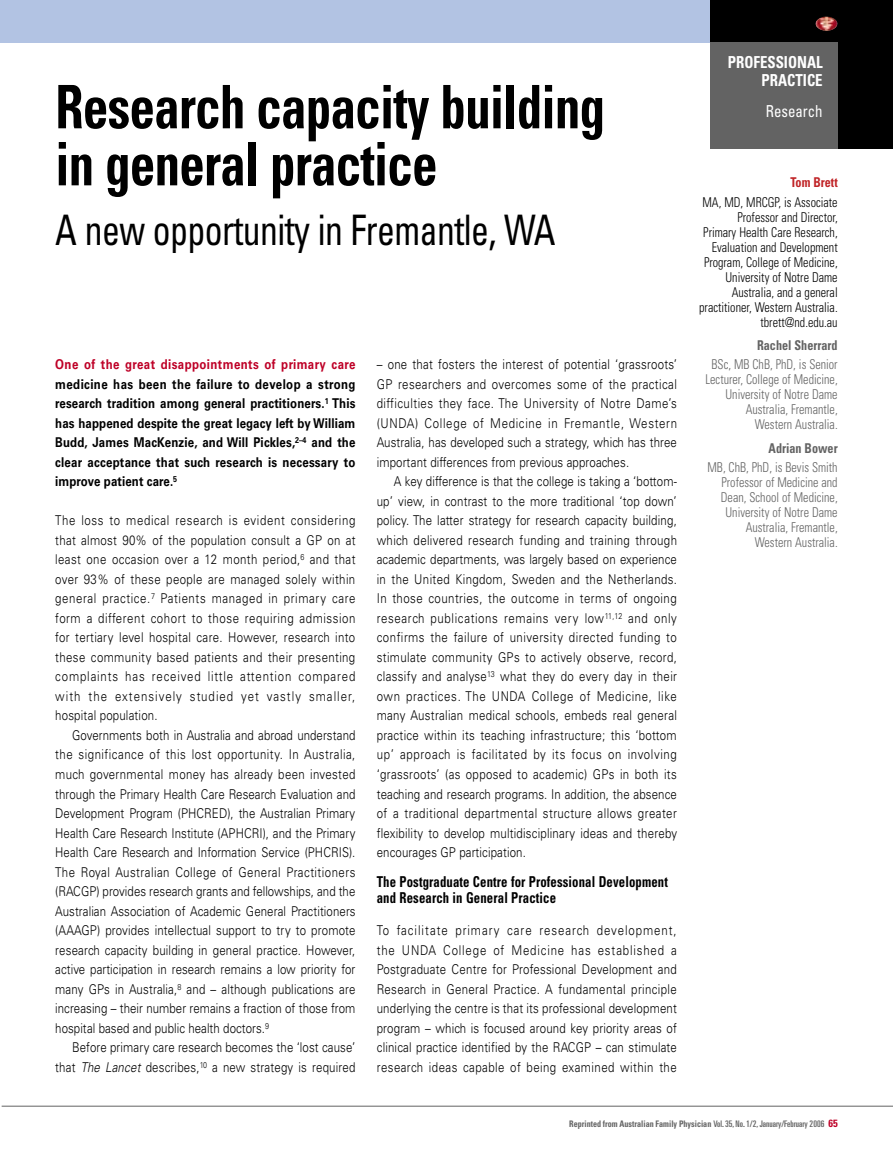
<style>
.page{position:relative;width:893px;height:1170px;background:#fff}
.page>*{position:absolute;margin:0;border:0;box-sizing:border-box;transform-origin:0 0}
.A_headline{font:700 condensed 60px/57px "Univers LT";letter-spacing:-.015em;color:#000;scale:.85 1}
.A_sub_headline{font:condensed 42px "Univers LT";letter-spacing:-.015em;color:#000;scale:.85 1}
.A_section_head_LHS{font:700 condensed 16.5px/18px "Univers LT";color:#fff;text-align:right;scale:.9 1}
.A_section_subhead_LHS{font:condensed 16.5px "Univers LT";color:#fff;scale:.9 1}
.A_crosshead_C{font:700 condensed 15px/16.5px "Univers LT";letter-spacing:.01em;color:#000;scale:.85 1}
.A_body_text{font:300 13.5px/19.5px "Univers LT";letter-spacing:.01em;color:#000;text-align:justify;scale:.85 1}
.A_body_text_1st_para{font:700 13.5px/19.5px "Univers LT";letter-spacing:.015em;color:#000;text-align:justify;scale:.85 1}
.A_author_biog_text{font:300 condensed 13.5px/15px "Univers LT";color:#636363;text-align:right;scale:.9 1}
.A_author_biog_text_1st{font:300 condensed 13.5px/15px "Univers LT";color:#000;text-align:right;scale:.9 1}
.A_author_biog_name{font:700 condensed 13.5px "Univers LT";color:#636363;scale:.9 1}
.A_author_biog_name_1st{font:700 condensed 13.5px "Univers LT";color:#c02427;scale:.9 1}
.t1{font:700 condensed 9px "Univers LT";color:#636363;scale:.9 1}
.s1{color:#be0027}
.s2{font-style:italic}
.s3{font-weight:400;font-stretch:ultra-condensed}
.s4{font-size:10.5px;color:#be0027}
</style>
<div class="page">
<div style="left:0;top:0;width:710px;height:43px;background:#b2c3e3"></div>
<div style="left:710px;top:0;width:183px;height:43px;background:#000"></div>
<div style="left:838px;top:0;width:55px;height:149px;background:#000"></div>
<div style="left:710px;top:43px;width:128px;height:106px;background:#636363"></div>
<hr style="left:2px;top:1105px;width:891px;height:1px;background:#636363">
<img style="left:815px;top:16px;width:23px;height:15px">
<p class="A_headline" style="left:55px;top:78px;width:648px">Research capacity building in general practice</p>
<p class="A_sub_headline" style="left:55px;top:204px;width:590px">A new opportunity in Fremantle, WA</p>
<p class="A_body_text_1st_para" style="left:55px;top:355px;width:355px"><span class="s1">One of the great disappointments of primary care </span>medicine has been the failure to develop a strong research tradition among general practitioners.<sup>1</sup> This has happened despite the great legacy left by William Budd, James MacKenzie, and Will Pickles,<sup>2–4</sup> and the clear acceptance that such research is necessary to improve patient care.<sup>5</sup></p>
<p class="A_body_text" style="left:55px;top:511px;width:355px">The loss to medical research is evident considering that almost 90% of the population consult a GP on at least one occasion over a 12 month period,<sup>6</sup> and that over 93% of these people are managed solely within general practice.<sup>7</sup> Patients managed in primary care form a different cohort to those requiring admission for tertiary level hospital care. However, research into these community based patients and their presenting complaints has received little attention compared with the extensively studied yet vastly smaller, hospital population.</p>
<p class="A_body_text" style="left:55px;top:725px;width:355px;text-indent:17px">Governments both in Australia and abroad understand the significance of this lost opportunity. In Australia, much governmental money has already been invested through the Primary Health Care Research Evaluation and Development Program (PHCRED), the Australian Primary Health Care Research Institute (APHCRI), and the Primary Health Care Research and Information Service (PHCRIS).<br>The Royal Australian College of General Practitioners (RACGP) provides research grants and fellowships, and the Australian Association of Academic General Practitioners (AAAGP) provides intellectual support to try to promote research capacity building in general practice. However, active participation in research remains a low priority for many GPs in Australia,<sup>8</sup> and – although publications are increasing – their number remains a fraction of those from hospital based and public health doctors.<sup>9</sup></p>
<p class="A_body_text" style="left:55px;top:1037px;width:355px;text-align:right">Before primary care research becomes the ‘lost cause’ that <span class="s2">The Lancet</span> describes,<sup>10</sup> a new strategy is required</p>
<p class="A_body_text" style="left:377px;top:355px;width:355px">– one that fosters the interest of potential ‘grassroots’ GP researchers and overcomes some of the practical difficulties they face. The University of Notre Dame’s (UNDA) College of Medicine in Fremantle, Western Australia, has developed such a strategy, which has three important differences from previous approaches.</p>
<p class="A_body_text" style="left:377px;top:472px;width:355px;text-indent:17px">A key difference is that the college is taking a ‘bottom&shy;up’ view, in contrast to the more traditional ‘top down’ policy. The latter strategy for research capacity building, which delivered research funding and training through academic departments, was largely based on experience in the United Kingdom, Sweden and the Netherlands.<br>In those countries, the outcome in terms of ongoing research publications remains very low<sup>11,12</sup> and only confirms the failure of university directed funding to stimulate community GPs to actively observe, record, classify and analyse<sup>13</sup> what they do every day in their own practices. The UNDA College of Medicine, like many Australian medical schools, embeds real general practice within its teaching infrastructure; this ‘bottom up’ approach is facilitated by its focus on involving ‘grassroots’ (as opposed to academic) GPs in both its teaching and research programs. In addition, the absence of a traditional departmental structure allows greater flexibility to develop multidisciplinary ideas and thereby encourages GP participation.</p>
<p class="A_crosshead_C" style="left:377px;top:872px;width:344px">The Postgraduate Centre for Professional Development and Research in General Practice</p>
<p class="A_body_text" style="left:377px;top:920px;width:355px">To facilitate primary care research development, the UNDA College of Medicine has established a Postgraduate Centre for Professional Development and Research in General Practice. A fundamental principle underlying the centre is that its professional development program – which is focused around key priority areas of clinical practice identified by the RACGP – can stimulate research ideas capable of being examined within the</p>
<p class="A_section_head_LHS" style="left:728px;top:53px;width:107px">PROFESSIONAL<br>PRACTICE</p>
<p class="A_section_subhead_LHS" style="left:766px;top:101px;width:65px">Research</p>
<p class="A_author_biog_name_1st" style="left:790px;top:174px;width:54px">Tom Brett</p>
<p class="A_author_biog_text_1st" style="left:699px;top:194px;width:155px">MA, MD, MRCGP, is Associate<br>Professor and Director,<br>Primary Health Care Research,<br>Evaluation and Development<br>Program, College of Medicine,<br>University of Notre Dame<br>Australia, and a general practitioner, Western Australia. tbrett@nd.edu.au</p>
<p class="A_author_biog_name" style="left:757px;top:337px;width:91px">Rachel Sherrard</p>
<p class="A_author_biog_text" style="left:705px;top:357px;width:148px">BSc, MB ChB, PhD, is Senior<br>Lecturer, College of Medicine,<br>University of Notre Dame<br>Australia, Fremantle,<br>Western Australia.</p>
<p class="A_author_biog_name" style="left:769px;top:440px;width:78px">Adrian Bower</p>
<p class="A_author_biog_text" style="left:707px;top:460px;width:146px">MB, ChB, PhD, is Bevis Smith<br>Professor of Medicine and<br>Dean, School of Medicine,<br>University of Notre Dame<br>Australia, Fremantle,<br>Western Australia.</p>
<p class="t1" style="left:569px;top:1118px;width:300px">Reprinted from Australian Family Physician <span class="s3">Vol. 35, No. 1/2, January/February 2006</span> <span class="s4">65</span></p>
</div>
